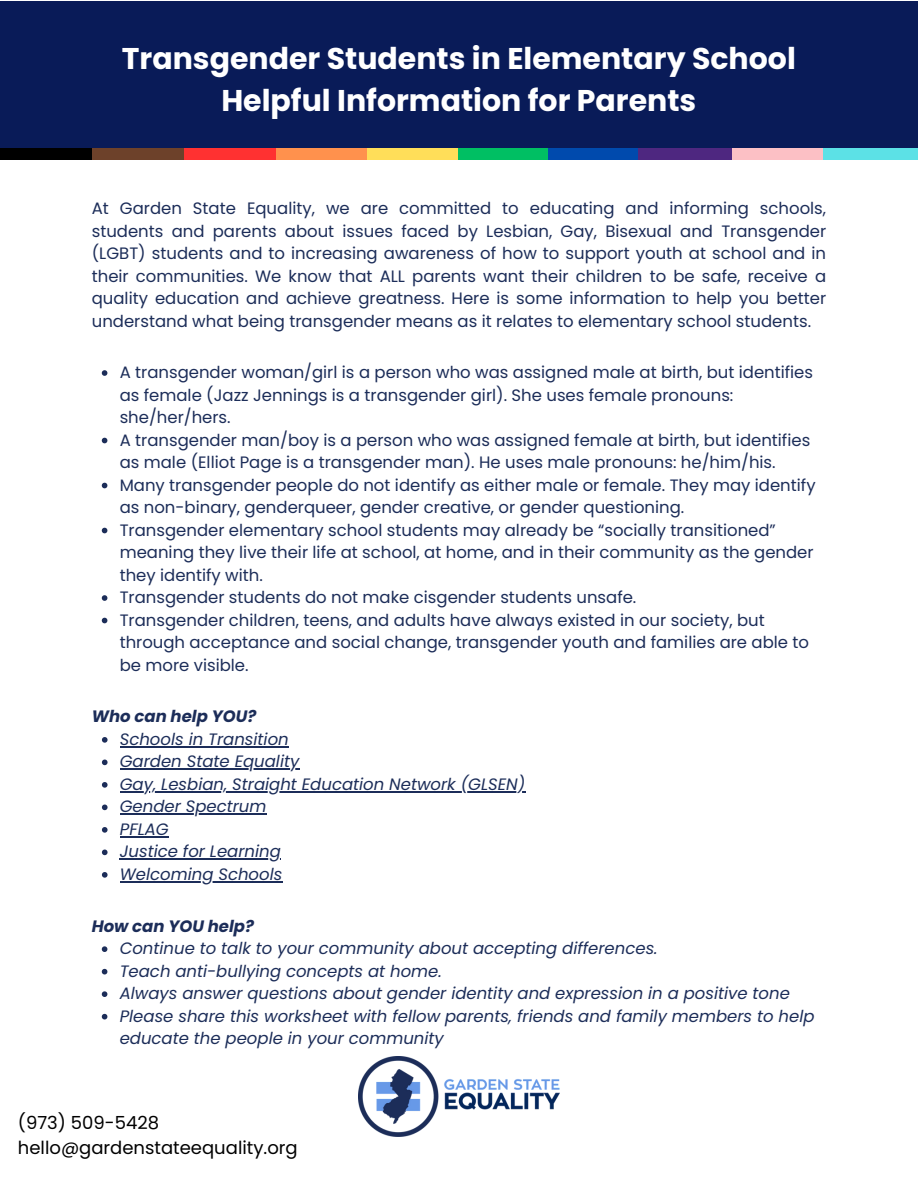
<style>
.page{position:relative;width:918px;height:1188px;background:#fff}
.page>*{position:absolute;margin:0;border:0;box-sizing:border-box;transform-origin:0 0}
.t1{font:700 30px/41.7px "Poppins";color:#fff;text-align:center}
.t2{font:18px "Poppins";color:#000}
.t3{font:16.5px/22.5px "Poppins";color:#1c2d59}
.t4{font:italic 16.5px/22.5px "Poppins";color:#1c2d59}
.t5{font:italic 700 16.5px "Poppins";color:#1c2d59}
</style>
<div class="page">
<img style="left:359px;top:1056px;width:200px;height:80px">
<div style="left:0;top:1px;width:918px;height:147px;background:#091b58"></div>
<div style="left:0;top:148px;width:97px;height:12px;background:#000"></div>
<div style="left:183px;top:148px;width:94px;height:12px;background:#ff3131"></div>
<div style="left:276px;top:148px;width:93px;height:12px;background:#ff914d"></div>
<div style="left:455px;top:148px;width:94px;height:12px;background:#00bf63"></div>
<div style="left:92px;top:148px;width:92px;height:12px;background:#6d412a"></div>
<div style="left:731px;top:148px;width:92px;height:12px;background:#fcc0c5"></div>
<div style="left:823px;top:148px;width:95px;height:12px;background:#5ce1e6"></div>
<div style="left:638px;top:148px;width:94px;height:12px;background:#4e2780"></div>
<div style="left:549px;top:148px;width:89px;height:12px;background:#004aad"></div>
<div style="left:368px;top:148px;width:90px;height:12px;background:#ffde59"></div>
<svg style="left:102px;top:370px;width:5px;height:6px"></svg>
<svg style="left:102px;top:438px;width:5px;height:5px"></svg>
<svg style="left:102px;top:483px;width:5px;height:5px"></svg>
<svg style="left:102px;top:528px;width:5px;height:5px"></svg>
<svg style="left:102px;top:595px;width:5px;height:6px"></svg>
<svg style="left:102px;top:618px;width:5px;height:5px"></svg>
<svg style="left:102px;top:737px;width:6px;height:6px"></svg>
<hr style="left:120px;top:746px;width:169px;height:1px;background:#1c2d59">
<svg style="left:102px;top:760px;width:6px;height:5px"></svg>
<hr style="left:120px;top:769px;width:179px;height:1px;background:#1c2d59">
<svg style="left:102px;top:782px;width:6px;height:6px"></svg>
<hr style="left:120px;top:791px;width:405px;height:1px;background:#1c2d59">
<svg style="left:102px;top:805px;width:6px;height:5px"></svg>
<hr style="left:120px;top:814px;width:147px;height:1px;background:#1c2d59">
<svg style="left:102px;top:827px;width:6px;height:6px"></svg>
<hr style="left:120px;top:836px;width:49px;height:1px;background:#1c2d59">
<svg style="left:102px;top:850px;width:6px;height:5px"></svg>
<hr style="left:120px;top:859px;width:161px;height:1px;background:#1c2d59">
<svg style="left:102px;top:872px;width:6px;height:6px"></svg>
<hr style="left:120px;top:881px;width:162px;height:1px;background:#1c2d59">
<svg style="left:102px;top:946px;width:5px;height:6px"></svg>
<svg style="left:102px;top:969px;width:5px;height:5px"></svg>
<svg style="left:102px;top:991px;width:5px;height:6px"></svg>
<svg style="left:102px;top:1014px;width:5px;height:5px"></svg>
<p class="t1" style="left:122px;top:38px;width:676px">Transgender Students in Elementary School<br>Helpful Information for Parents</p>
<h1 class="t3" style="left:92px;top:197px;width:736px;text-align:justify">At Garden State Equality, we are committed to educating and informing schools, students and parents about issues faced by Lesbian, Gay, Bisexual and Transgender (LGBT) students and to increasing awareness of how to support youth at school and in their communities. We know that ALL parents want their children to be safe, receive a quality education and achieve greatness. Here is some information to help you better understand what being transgender means as it relates to elementary school students.</h1>
<p class="t3" style="left:120px;top:361px;width:695px">A transgender woman/girl is a person who was assigned male at birth, but identifies as female (Jazz Jennings is a transgender girl). She uses female pronouns: she/her/hers.</p>
<p class="t3" style="left:120px;top:429px;width:692px">A transgender man/boy is a person who was assigned female at birth, but identifies as male (Elliot Page is a transgender man). He uses male pronouns: he/him/his.</p>
<p class="t3" style="left:120px;top:474px;width:697px">Many transgender people do not identify as either male or female. They may identify as non-binary, genderqueer, gender creative, or gender questioning.</p>
<p class="t3" style="left:120px;top:519px;width:695px">Transgender elementary school students may already be “socially transitioned” meaning they live their life at school, at home, and in their community as the gender they identify with.</p>
<p class="t3" style="left:120px;top:586px;width:518px">Transgender students do not make cisgender students unsafe.</p>
<p class="t3" style="left:120px;top:609px;width:691px">Transgender children, teens, and adults have always existed in our society, but through acceptance and social change, transgender youth and families are able to be more visible.</p>
<h2 class="t5" style="left:92px;top:705px;width:166px">Who can help YOU?</h2>
<p class="t4" style="left:120px;top:728px;width:170px">Schools in Transition</p>
<p class="t4" style="left:120px;top:750px;width:181px">Garden State Equality</p>
<p class="t4" style="left:120px;top:773px;width:407px">Gay, Lesbian, Straight Education Network (GLSEN)</p>
<p class="t4" style="left:120px;top:795px;width:148px">Gender Spectrum</p>
<p class="t4" style="left:120px;top:818px;width:50px">PFLAG</p>
<p class="t4" style="left:120px;top:840px;width:163px">Justice for Learning</p>
<p class="t4" style="left:120px;top:863px;width:164px">Welcoming Schools</p>
<p class="t5" style="left:92px;top:914px;width:164px">How can YOU help?</p>
<p class="t4" style="left:120px;top:937px;width:540px">Continue to talk to your community about accepting differences.</p>
<p class="t4" style="left:120px;top:960px;width:324px">Teach anti-bullying concepts at home.</p>
<p class="t4" style="left:120px;top:982px;width:672px">Always answer questions about gender identity and expression in a positive tone</p>
<p class="t4" style="left:120px;top:1005px;width:696px">Please share this worksheet with fellow parents, friends and family members to help educate the people in your community</p>
<h2 class="t2" style="left:18px;top:1110px;width:143px">(973) 509-5428</h2>
<p class="t2" style="left:18px;top:1135px;width:281px">hello@gardenstateequality.org</p>
</div>
